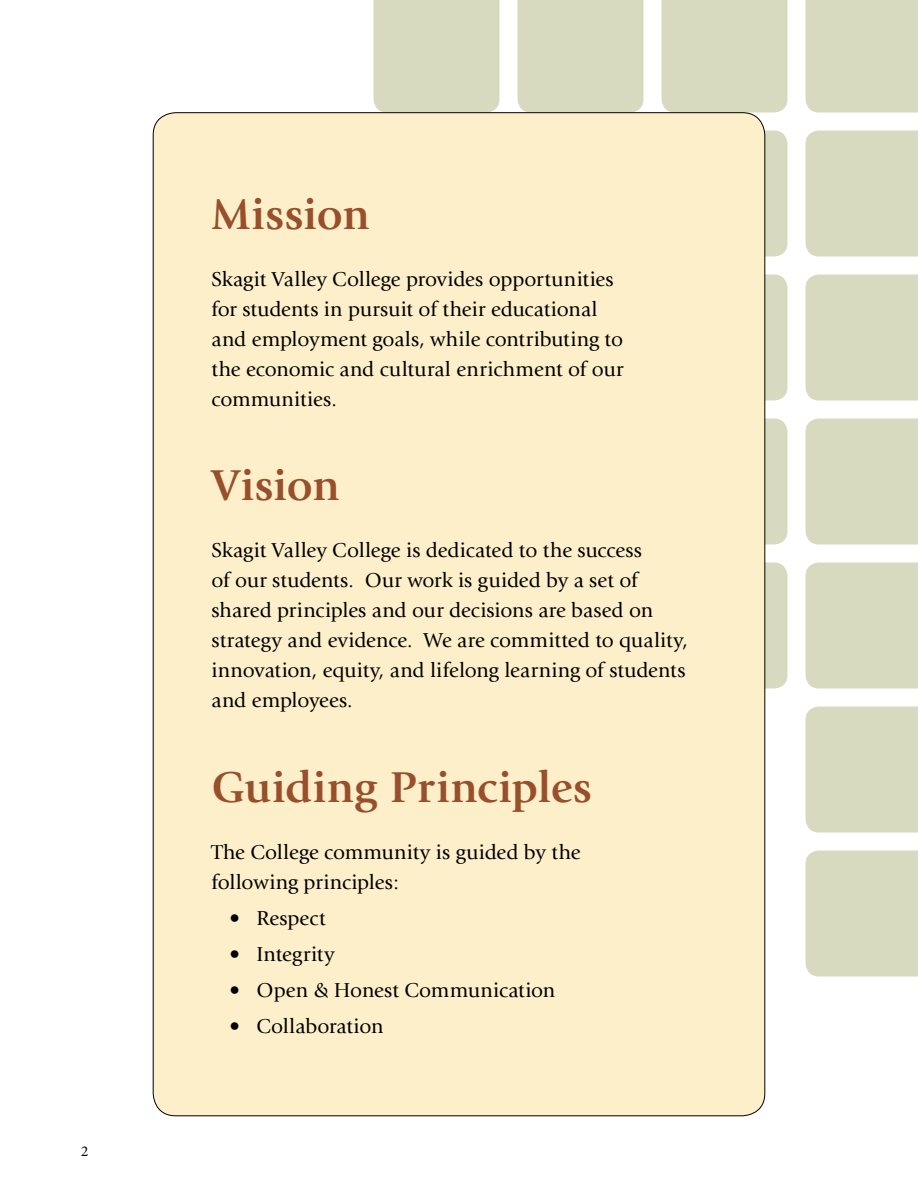
<style>
.page{position:relative;width:918px;height:1188px;background:#fff}
.page>*{position:absolute;margin:0;border:0;box-sizing:border-box;transform-origin:0 0}
.Head{font:700 45px "Giovanni";letter-spacing:-.005em;color:#98502c}
.body_p2{font:21px/30px "Giovanni";color:#000}
.page_numbers{font:15px "Minion Pro";color:#000}
</style>
<div class="page">
<div style="left:374px;top:0;width:126px;height:112px;background:#d7dabf"></div>
<div style="left:662px;top:0;width:126px;height:112px;background:#d7dabf"></div>
<div style="left:518px;top:0;width:126px;height:112px;background:#d7dabf"></div>
<div style="left:806px;top:0;width:112px;height:112px;background:#d7dabf"></div>
<div style="left:662px;top:130px;width:126px;height:126px;background:#d7dabf;border-radius:14px"></div>
<div style="left:806px;top:130px;width:112px;height:126px;background:#d7dabf"></div>
<div style="left:662px;top:274px;width:126px;height:126px;background:#d7dabf;border-radius:14px"></div>
<div style="left:806px;top:274px;width:112px;height:126px;background:#d7dabf"></div>
<div style="left:662px;top:418px;width:126px;height:126px;background:#d7dabf;border-radius:14px"></div>
<div style="left:806px;top:418px;width:112px;height:126px;background:#d7dabf"></div>
<div style="left:662px;top:562px;width:126px;height:126px;background:#d7dabf;border-radius:14px"></div>
<div style="left:806px;top:562px;width:112px;height:126px;background:#d7dabf"></div>
<div style="left:806px;top:706px;width:112px;height:126px;background:#d7dabf"></div>
<div style="left:806px;top:850px;width:112px;height:126px;background:#d7dabf"></div>
<div style="left:153px;top:113px;width:612px;height:1003px;background:#fdefca;border-radius:22px"></div>
<p class="page_numbers" style="left:81px;top:1141px;width:9px">2</p>
<p class="Head" style="left:212px;top:188px;width:160px">Mission</p>
<p class="body_p2" style="left:212px;top:264px;width:414px">Skagit Valley College provides opportunities for students in pursuit of their educational and employment goals, while contributing to the economic and cultural enrichment of our communities.</p>
<p class="Head" style="left:212px;top:460px;width:130px">Vision</p>
<p class="body_p2" style="left:212px;top:536px;width:478px">Skagit Valley College is dedicated to the success<br>of our students. Our work is guided by a set of shared principles and our decisions are based on strategy and evidence. We are committed to quality, innovation, equity, and lifelong learning of students and employees.</p>
<p class="Head" style="left:212px;top:761px;width:382px">Guiding Principles</p>
<p class="body_p2" style="left:212px;top:837px;width:371px">The College community is guided by the following principles:</p>
<p class="body_p2" style="left:230px;top:903px;width:98px">• Respect</p>
<p class="body_p2" style="left:230px;top:939px;width:106px">• Integrity</p>
<p class="body_p2" style="left:230px;top:975px;width:327px">• Open &amp; Honest Communication</p>
<p class="body_p2" style="left:230px;top:1011px;width:156px">• Collaboration</p>
</div>
